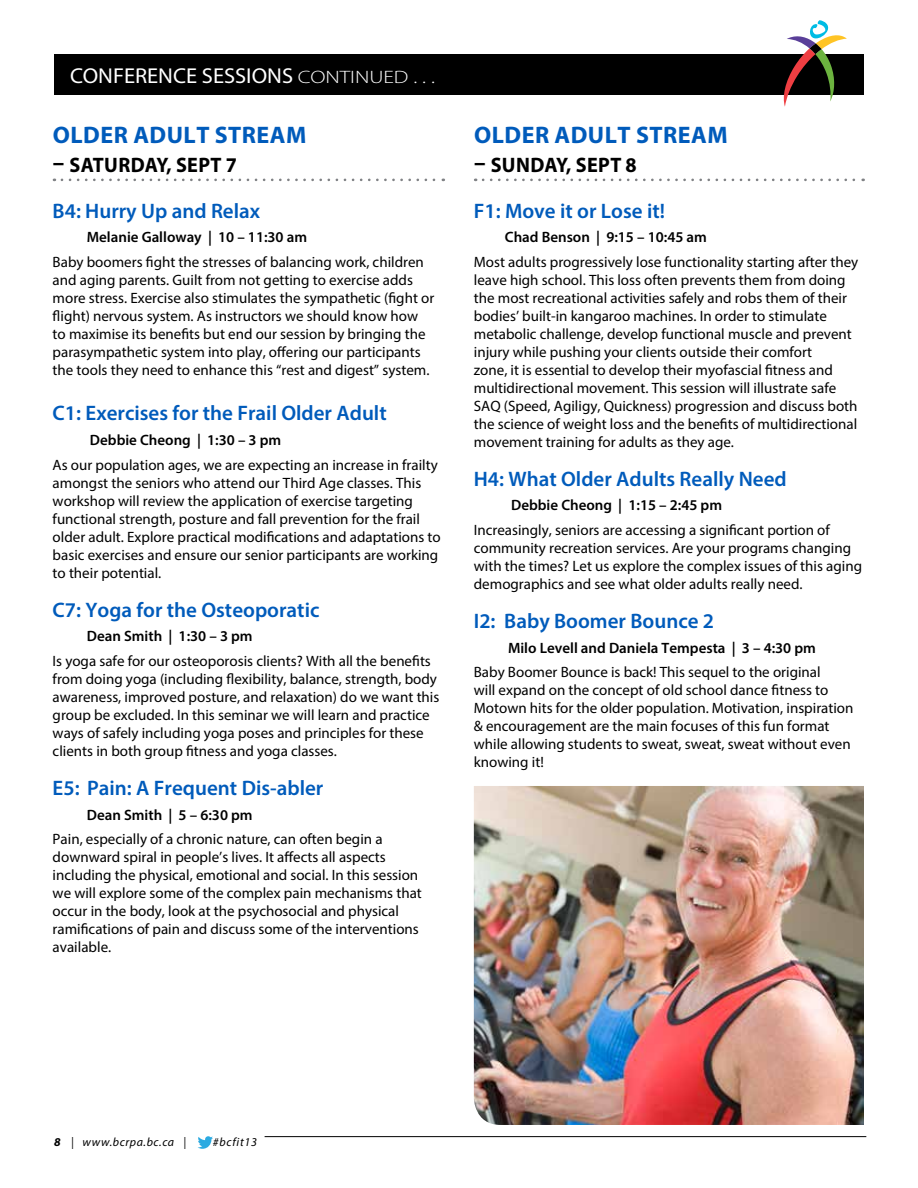
<style>
.page{position:relative;width:918px;height:1188px;background:#fff}
.page>*{position:absolute;margin:0;border:0;box-sizing:border-box;transform-origin:0 0}
.t1{font:700 24px "Myriad Pro";letter-spacing:.02em;color:#005bbb}
.t2{font:21.6px "Myriad Pro";color:#fff;scale:1.04 1}
.t3{font:600 21px "Myriad Pro";color:#005bbb}
.t4{font:700 21px "Myriad Pro";letter-spacing:.02em;color:#000;scale:.96 1}
.t5{font:15px/18px "Myriad Pro";color:#000}
.t6{font:600 15px "Myriad Pro";color:#000}
.t7{font:italic 12px "Myriad Pro";letter-spacing:.06em;color:#000}
.s1{font-weight:300;font-size:18px}
.s2{font-size:24px}
.s3{font-weight:700}
</style>
<div class="page">
<hr style="left:265px;top:1136px;width:601px;height:1px;background:#000">
<svg style="left:198px;top:1136px;width:15px;height:13px"></svg>
<img style="left:474px;top:786px;width:390px;height:339px">
<svg style="left:62px;top:179px;width:382px;height:2px"></svg>
<svg style="left:483px;top:179px;width:381px;height:2px"></svg>
<div style="left:54px;top:55px;width:810px;height:40px;background:#000"></div>
<svg style="left:784px;top:20px;width:63px;height:87px"></svg>
<h2 class="t2" style="left:70px;top:63px;width:352px">CONFERENCE SESSIONS <span class="s1">CONTINUED . . .</span></h2>
<h1 class="t1" style="left:53px;top:120px;width:129px">OLDER ADULT</h1>
<h1 class="t1" style="left:215px;top:120px;width:30px">STREAM</h1>
<h3 class="t4" style="left:53px;top:151px;width:43px"><span class="s2">–</span> SATUR</h3>
<h3 class="t4" style="left:131px;top:151px;width:72px">DAY, SEPT</h3>
<h3 class="t4" style="left:226px;top:151px;width:13px">7</h3>
<h3 class="t3" style="left:53px;top:197px;width:209px">B4: Hurry Up and Relax</h3>
<p class="t6" style="left:87px;top:228px;width:222px">Melanie Galloway | 10 – 11:30 am</p>
<p class="t5" style="left:53px;top:253px;width:383px">Baby boomers fight the stresses of balancing work, children and aging parents. Guilt from not getting to exercise adds more stress. Exercise also stimulates the sympathetic (fight or flight) nervous system. As instructors we should know how to maximise its benefits but end our session by bringing the parasympathetic system into play, offering our participants the tools they need to enhance this “rest and digest” system.</p>
<h3 class="t3" style="left:53px;top:400px;width:336px">C1: Exercises for the Frail Older Adult</h3>
<p class="t6" style="left:90px;top:431px;width:193px">Debbie Cheong | 1:30 – 3 pm</p>
<p class="t5" style="left:53px;top:456px;width:390px">As our population ages, we are expecting an increase in frailty amongst the seniors who attend our Third Age classes. This workshop will review the application of exercise targeting functional strength, posture and fall prevention for the frail older adult. Explore practical modifications and adaptations to basic exercises and ensure our senior participants are working to their potential.</p>
<h3 class="t3" style="left:53px;top:596px;width:268px">C7: Yoga for the Osteoporatic</h3>
<p class="t6" style="left:87px;top:627px;width:167px">Dean Smith | 1:30 – 3 pm</p>
<p class="t5" style="left:53px;top:652px;width:388px">Is yoga safe for our osteoporosis clients? With all the benefits from doing yoga (including flexibility, balance, strength, body awareness, improved posture, and relaxation) do we want this group be excluded. In this seminar we will learn and practice ways of safely including yoga poses and principles for these clients in both group fitness and yoga classes.</p>
<h3 class="t3" style="left:53px;top:774px;width:272px">E5: Pain: A Frequent Dis-abler</h3>
<p class="t6" style="left:87px;top:805px;width:167px">Dean Smith | 5 – 6:30 pm</p>
<p class="t5" style="left:53px;top:830px;width:371px">Pain, especially of a chronic nature, can often begin a downward spiral in people’s lives. It affects all aspects including the physical, emotional and social. In this session we will explore some of the complex pain mechanisms that occur in the body, look at the psychosocial and physical ramifications of pain and discuss some of the interventions available.</p>
<h1 class="t1" style="left:474px;top:120px;width:129px">OLDER ADULT</h1>
<h1 class="t1" style="left:636px;top:120px;width:30px">STREAM</h1>
<h3 class="t4" style="left:474px;top:151px;width:131px"><span class="s2">–</span> SUN DAY, SEPT</h3>
<h3 class="t4" style="left:626px;top:151px;width:13px">8</h3>
<h3 class="t3" style="left:474px;top:197px;width:193px">F1: Move it or Lose it!</h3>
<p class="t6" style="left:505px;top:228px;width:203px">Chad Benson | 9:15 – 10:45 am</p>
<p class="t5" style="left:474px;top:253px;width:386px">Most adults progressively lose functionality starting after they leave high school. This loss often prevents them from doing the most recreational activities safely and robs them of their bodies’ built-in kangaroo machines. In order to stimulate metabolic challenge, develop functional muscle and prevent injury while pushing your clients outside their comfort<br>zone, it is essential to develop their myofascial fitness and multidirectional movement. This session will illustrate safe SAQ (Speed, Agiligy, Quickness) progression and discuss both the science of weight loss and the benefits of multidirectional movement training for adults as they age.</p>
<h3 class="t3" style="left:474px;top:465px;width:314px">H4: What Older Adults Really Need</h3>
<p class="t6" style="left:511px;top:496px;width:212px">Debbie Cheong | 1:15 – 2:45 pm</p>
<p class="t5" style="left:474px;top:521px;width:390px">Increasingly, seniors are accessing a significant portion of community recreation services. Are your programs changing with the times? Let us explore the complex issues of this aging demographics and see what older adults really need.</p>
<h3 class="t3" style="left:474px;top:608px;width:242px">I2: Baby Boomer Bounce 2</h3>
<p class="t6" style="left:508px;top:638px;width:309px">Milo Levell and Daniela Tempesta | 3 – 4:30 pm</p>
<p class="t5" style="left:474px;top:663px;width:381px">Baby Boomer Bounce is back! This sequel to the original<br>will expand on the concept of old school dance fitness to Motown hits for the older population. Motivation, inspiration &amp; encouragement are the main focuses of this fun format while allowing students to sweat, sweat, sweat without even knowing it!</p>
<p class="t7" style="left:54px;top:1135px;width:134px"><span class="s3">8</span> | www.bcrpa.bc.ca |</p>
<p class="t7" style="left:213px;top:1135px;width:46px">#bcfit13</p>
</div>
